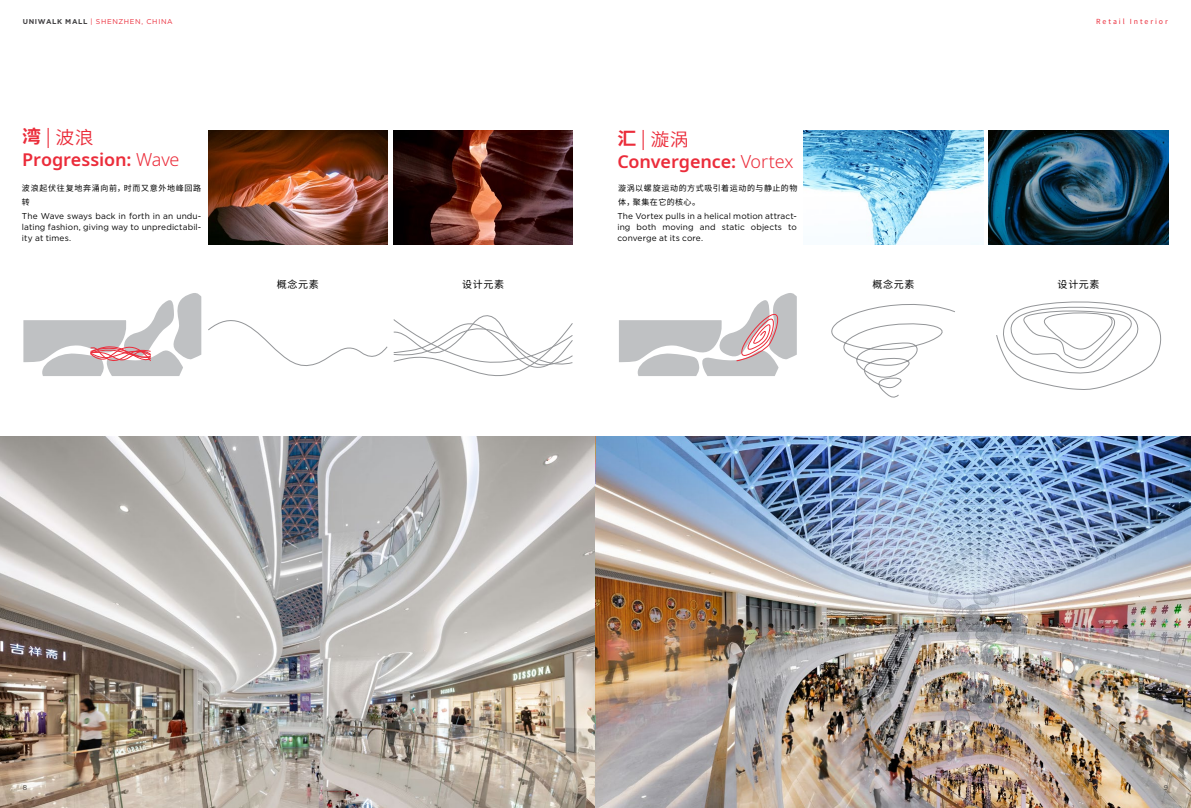
<style>
.page{position:relative;width:1191px;height:808px;background:#fff}
.page>*{position:absolute;margin:0;border:0;box-sizing:border-box;transform-origin:0 0}
.t1{font:600 18px "Noto Sans";letter-spacing:-.005em;color:#eb2c3a}
.t2{font:600 18px "Noto Sans CJ Ksc";color:#eb2c3a;scale:1.05 1}
.t3{font:10px "Noto Sans Hans";letter-spacing:.06em;color:#000}
.t4{font:8.5px/11px "Gotham";letter-spacing:.01em;color:#000;text-align:justify}
.t5{font:8px/14px "Noto Sans Hans";letter-spacing:.08em;color:#000}
.t6{font:7px "Gotham";letter-spacing:.1em;color:#eb2c3a}
.t7{font:7px "Noto Sans Hans";letter-spacing:.275em;color:#eb2c3a}
.t8{font:7px "Gotham";color:#414042}
.s1{font-weight:700;color:#414042}
.s2{font-weight:700}
.s3{font-weight:300}
</style>
<div class="page">
<svg style="left:208px;top:315px;width:365px;height:61px"></svg>
<img style="left:0;top:436px;width:1191px;height:372px">
<svg style="left:831px;top:304px;width:124px;height:94px"></svg>
<svg style="left:996px;top:301px;width:166px;height:89px"></svg>
<img style="left:803px;top:131px;width:180px;height:114px">
<img style="left:208px;top:131px;width:180px;height:114px">
<img style="left:988px;top:131px;width:180px;height:114px">
<img style="left:393px;top:131px;width:180px;height:114px">
<svg style="left:619px;top:293px;width:178px;height:83px"></svg>
<svg style="left:23px;top:293px;width:178px;height:83px"></svg>
<p class="t6" style="left:23px;top:17px;width:152px"><span class="s1">UNIWALK MALL</span> | SHENZHEN, CHINA</p>
<p class="t7" style="left:1096px;top:17px;width:73px">Retail Interior</p>
<h1 class="t2" style="left:22px;top:128px;width:69px"><span class="s2">湾</span> | 波浪</h1>
<h1 class="t1" style="left:22px;top:147px;width:159px">Progression: <span class="s3">Wave</span></h1>
<h1 class="t2" style="left:617px;top:129px;width:69px"><span class="s2">汇</span> | 漩涡</h1>
<h1 class="t1" style="left:617px;top:149px;width:178px">Convergence: <span class="s3">Vortex</span></h1>
<p class="t5" style="left:22px;top:181px;width:181px">波浪起伏往复地奔涌向前，时而又意外地峰回路转</p>
<p class="t5" style="left:618px;top:181px;width:181px">漩涡以螺旋运动的方式吸引着运动的与静止的物体，聚集在它的核心。</p>
<p class="t4" style="left:22px;top:211px;width:181px">The Wave sways back in forth in an undu&shy;lating fashion, giving way to unpredictabil&shy;ity at times.</p>
<p class="t4" style="left:617px;top:211px;width:181px">The Vortex pulls in a helical motion attract&shy;ing both moving and static objects to converge at its core.</p>
<p class="t3" style="left:277px;top:279px;width:43px">概念元素</p>
<p class="t3" style="left:462px;top:279px;width:43px">设计元素</p>
<p class="t3" style="left:872px;top:279px;width:43px">概念元素</p>
<p class="t3" style="left:1057px;top:279px;width:43px">设计元素</p>
<p class="t8" style="left:23px;top:783px;width:6px">8</p>
<p class="t8" style="left:1163px;top:783px;width:6px">9</p>
</div>
